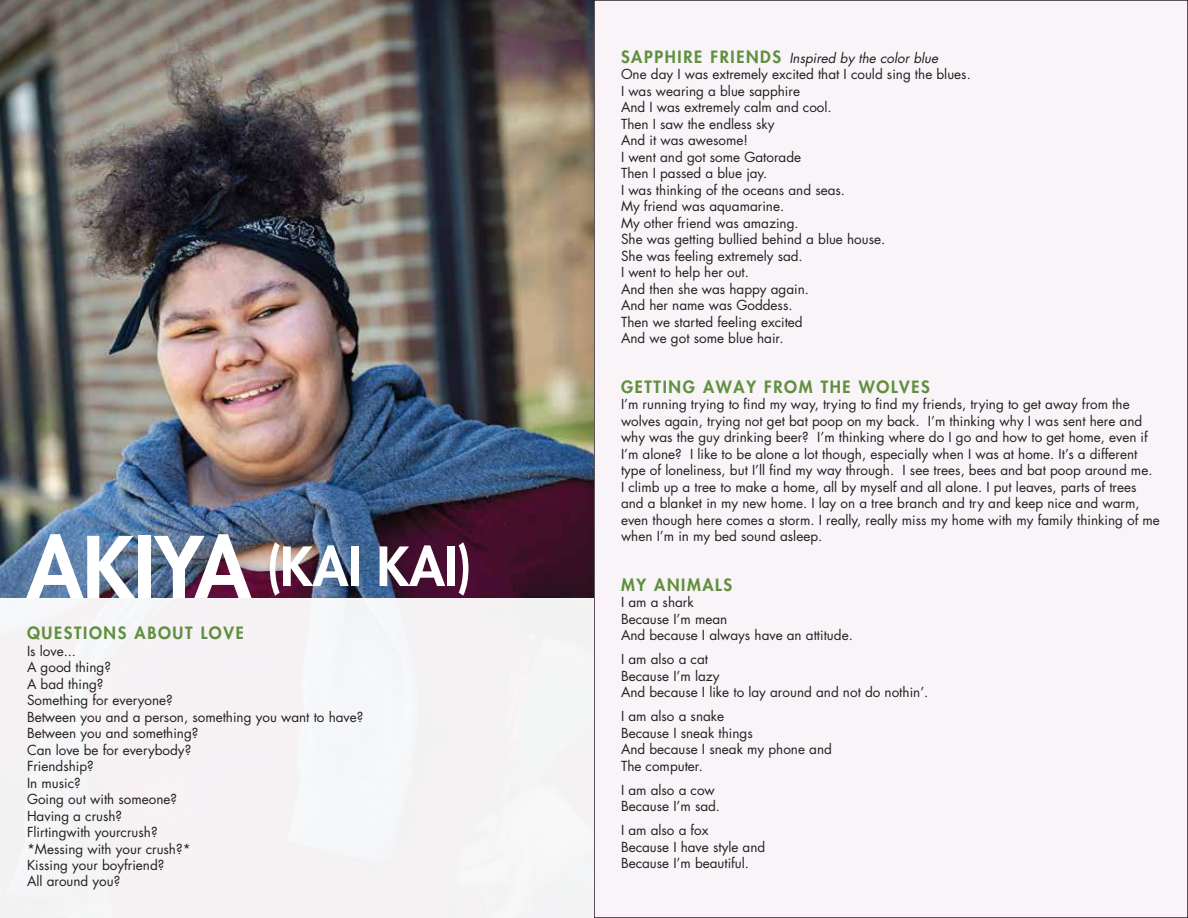
<style>
.page{position:relative;width:1188px;height:918px;background:#fff}
.page>*{position:absolute;margin:0;border:0;box-sizing:border-box;transform-origin:0 0}
.t1{font:800 52.5px "Futura Std";color:#fff}
.t2{font:800 16.5px "Futura Std";letter-spacing:.1em;color:#608f3e}
.t3{font:13.5px/16.5px "Futura Std";color:#231f20}
.s1{font-size:82.5px}
.s2{font-weight:800;font-size:16.5px;color:#608f3e}
.s3{font-style:italic}
</style>
<div class="page">
<img style="left:0;top:0;width:594px;height:598px">
<div style="left:0;top:598px;width:594px;height:320px;background:#f5f2f4"></div>
<div style="left:594px;top:0;width:594px;height:918px;background:#f9f4f8"></div>
<img style="left:594px;top:0;width:1px;height:918px">
<hr style="left:594px;top:598px;width:1px;height:320px;background:#fff">
<h1 class="t1" style="left:27px;top:533px;width:447px"><span class="s1">AKIYA</span> (KAI KAI)</h1>
<p class="t2" style="left:27px;top:623px;width:218px">QUESTIONS ABOUT LOVE</p>
<p class="t3" style="left:27px;top:642px;width:338px">Is love...<br>A good thing?<br>A bad thing?<br>Something for everyone?<br>Between you and a person, something you want to have?<br>Between you and something?<br>Can love be for everybody?<br>Friendship?<br>In music?<br>Going out with someone?<br>Having a crush?<br>Flirtingwith yourcrush?<br>*Messing with your crush?*<br>Kissing your boyfriend?<br>All around you?</p>
<p class="t3" style="left:621px;top:50px;width:351px"><span class="s2">SAPPHIRE FRIENDS</span> <span class="s3">Inspired by the color blue<br></span>One day I was extremely excited that I could sing the blues.<br>I was wearing a blue sapphire<br>And I was extremely calm and cool.<br>Then I saw the endless sky<br>And it was awesome!<br>I went and got some Gatorade<br>Then I passed a blue jay.<br>I was thinking of the oceans and seas.<br>My friend was aquamarine.<br>My other friend was amazing.<br>She was getting bullied behind a blue house.<br>She was feeling extremely sad.<br>I went to help her out.<br>And then she was happy again.<br>And her name was Goddess.<br>Then we started feeling excited<br>And we got some blue hair.</p>
<p class="t2" style="left:621px;top:376px;width:310px">GETTING AWAY FROM THE WOLVES</p>
<p class="t3" style="left:621px;top:396px;width:540px">I’m running trying to find my way, trying to find my friends, trying to get away from the wolves again, trying not get bat poop on my back. I’m thinking why I was sent here and why was the guy drinking beer? I’m thinking where do I go and how to get home, even if I’m alone? I like to be alone a lot though, especially when I was at home. It’s a different type of loneliness, but I’ll find my way through. I see trees, bees and bat poop around me.<br>I climb up a tree to make a home, all by myself and all alone. I put leaves, parts of trees and a blanket in my new home. I lay on a tree branch and try and keep nice and warm, even though here comes a storm. I really, really miss my home with my family thinking of me when I’m in my bed sound asleep.</p>
<p class="t2" style="left:621px;top:574px;width:113px">MY ANIMALS</p>
<p class="t3" style="left:621px;top:594px;width:233px">I am a shark<br>Because I’m mean<br>And because I always have an attitude.</p>
<p class="t3" style="left:621px;top:651px;width:309px">I am also a cat<br>Because I’m lazy<br>And because I like to lay around and not do nothin’.</p>
<p class="t3" style="left:621px;top:708px;width:212px">I am also a snake<br>Because I sneak things<br>And because I sneak my phone and<br>The computer.</p>
<p class="t3" style="left:621px;top:782px;width:101px">I am also a cow<br>Because I’m sad.</p>
<p class="t3" style="left:621px;top:822px;width:146px">I am also a fox<br>Because I have style and<br>Because I’m beautiful.</p>
</div>
